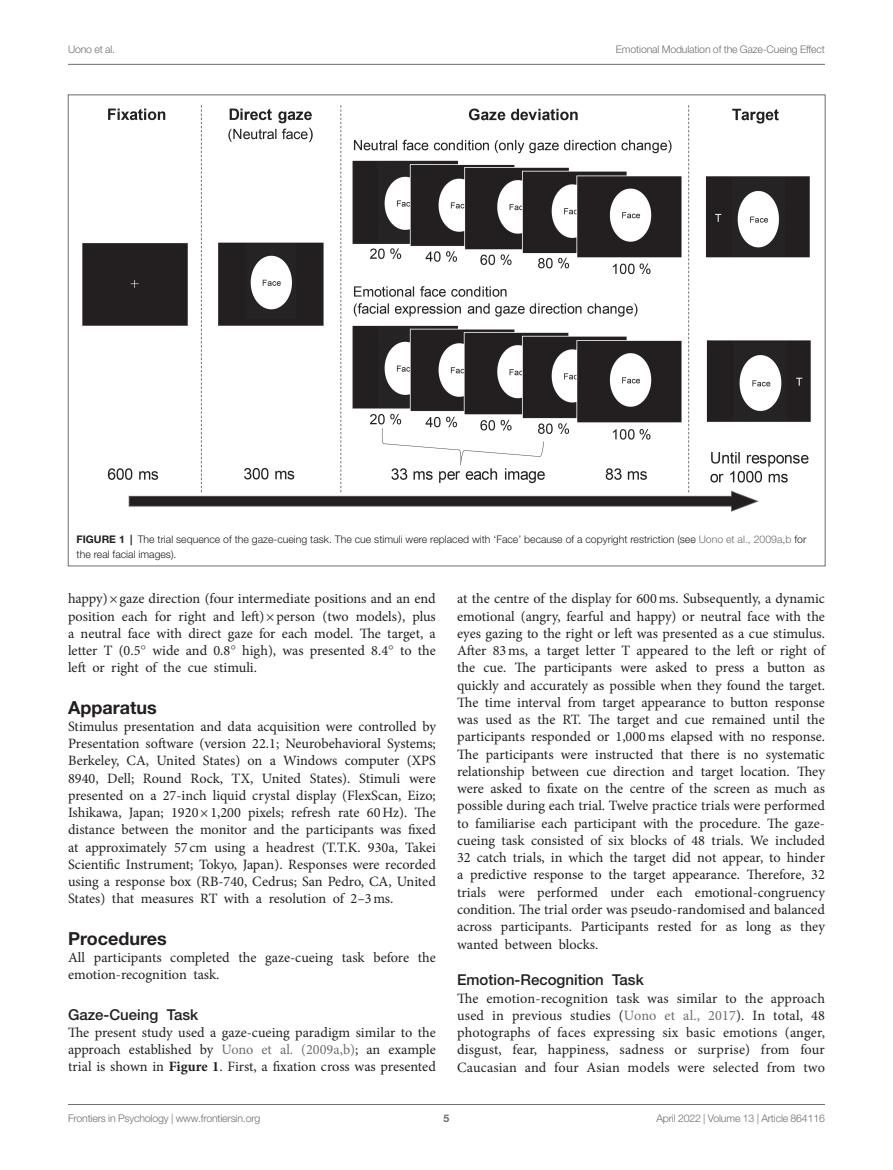
<style>
.page{position:relative;width:893px;height:1170px;background:#fff}
.page>*{position:absolute;margin:0;border:0;box-sizing:border-box;transform-origin:0 0}
.HEAD_2{font:700 18px "Helvetica Neue LT Std";color:#231f20}
.HEAD_3{font:500 15px "Helvetica Neue LT Std";color:#231f20}
.TEXT_FLUSH{font:14.25px/17.2px "Minion Pro";color:#231f20;text-align:justify}
.FIG_LEG{font:300 10.5px/14.2px "Helvetica Neue LT Std";color:#231f20}
.t1{font:300 10.5px "Helvetica Neue LT Std";letter-spacing:-.015em;color:#6c6d70}
.t2{font:700 10.5px "Helvetica Neue LT Std";color:#6c6d70}
.s1{font-weight:700}
.s2{color:#6c6d70}
.s3{font-family:"STIX General"}
</style>
<div class="page">
<hr style="left:68px;top:64px;width:757px;height:1px;background:#6c6d70">
<hr style="left:68px;top:1104px;width:757px;height:1px;background:#6c6d70">
<img style="left:82px;top:105px;width:729px;height:407px">
<p class="t1" style="left:68px;top:42px;width:49px">Uono et al.</p>
<p class="t1" style="left:616px;top:42px;width:210px">Emotional Modulation of the Gaze-Cueing Effect</p>
<p class="FIG_LEG" style="left:77px;top:532px;width:731px"><span class="s1">FIGURE 1 |</span> The trial sequence of the gaze-cueing task. The cue stimuli were replaced with ‘Face’ because of a copyright restriction (see <span class="s2">Uono et al., 2009a,b</span> for the real facial images).</p>
<p class="TEXT_FLUSH" style="left:68px;top:590px;width:369px">happy)×gaze direction (four intermediate positions and an end position each for right and left)×person (two models), plus a neutral face with direct gaze for each model. The target, a letter T (0.5<span class="s3">°</span> wide and 0.8<span class="s3">°</span> high), was presented 8.4<span class="s3">°</span> to the left or right of the cue stimuli.</p>
<p class="HEAD_2" style="left:68px;top:696px;width:90px">Apparatus</p>
<p class="TEXT_FLUSH" style="left:68px;top:717px;width:369px">Stimulus presentation and data acquisition were controlled by Presentation software (version 22.1; Neurobehavioral Systems; Berkeley, CA, United States) on a Windows computer (XPS 8940, Dell; Round Rock, TX, United States). Stimuli were presented on a 27-inch liquid crystal display (FlexScan, Eizo; Ishikawa, Japan; 1920×1,200 pixels; refresh rate 60Hz). The distance between the monitor and the participants was fixed at approximately 57 cm using a headrest (T.T.K. 930a, Takei Scientific Instrument; Tokyo, Japan). Responses were recorded using a response box (RB-740, Cedrus; San Pedro, CA, United States) that measures RT with a resolution of 2–3ms.</p>
<p class="HEAD_2" style="left:68px;top:926px;width:100px">Procedures</p>
<p class="TEXT_FLUSH" style="left:68px;top:948px;width:369px">All participants completed the gaze-cueing task before the emotion-recognition task.</p>
<p class="HEAD_3" style="left:68px;top:1005px;width:132px">Gaze-Cueing Task</p>
<p class="TEXT_FLUSH" style="left:68px;top:1023px;width:369px">The present study used a gaze-cueing paradigm similar to the approach established by <span class="s2">Uono et al. (2009a,b)</span>; an example trial is shown in <span class="s1">Figure 1</span>. First, a fixation cross was presented</p>
<p class="TEXT_FLUSH" style="left:457px;top:590px;width:369px">at the centre of the display for 600ms. Subsequently, a dynamic emotional (angry, fearful and happy) or neutral face with the eyes gazing to the right or left was presented as a cue stimulus.<br>After 83ms, a target letter T appeared to the left or right of the cue. The participants were asked to press a button as quickly and accurately as possible when they found the target.<br>The time interval from target appearance to button response was used as the RT. The target and cue remained until the participants responded or 1,000ms elapsed with no response.<br>The participants were instructed that there is no systematic relationship between cue direction and target location. They were asked to fixate on the centre of the screen as much as possible during each trial. Twelve practice trials were performed to familiarise each participant with the procedure. The gaze&shy;cueing task consisted of six blocks of 48 trials. We included 32 catch trials, in which the target did not appear, to hinder a predictive response to the target appearance. Therefore, 32 trials were performed under each emotional-congruency condition. The trial order was pseudo-randomised and balanced across participants. Participants rested for as long as they wanted between blocks.</p>
<p class="HEAD_3" style="left:457px;top:970px;width:188px">Emotion-Recognition Task</p>
<p class="TEXT_FLUSH" style="left:457px;top:989px;width:369px">The emotion-recognition task was similar to the approach used in previous studies (<span class="s2">Uono et al., 2017</span>). In total, 48 photographs of faces expressing six basic emotions (anger, disgust, fear, happiness, sadness or surprise) from four Caucasian and four Asian models were selected from two</p>
<p class="t1" style="left:68px;top:1111px;width:194px">Frontiers in Psychology | www.frontiersin.org</p>
<p class="t2" style="left:444px;top:1111px;width:7px">5</p>
<p class="t1" style="left:656px;top:1111px;width:170px">April 2022 | Volume 13 | Article 864116</p>
</div>
